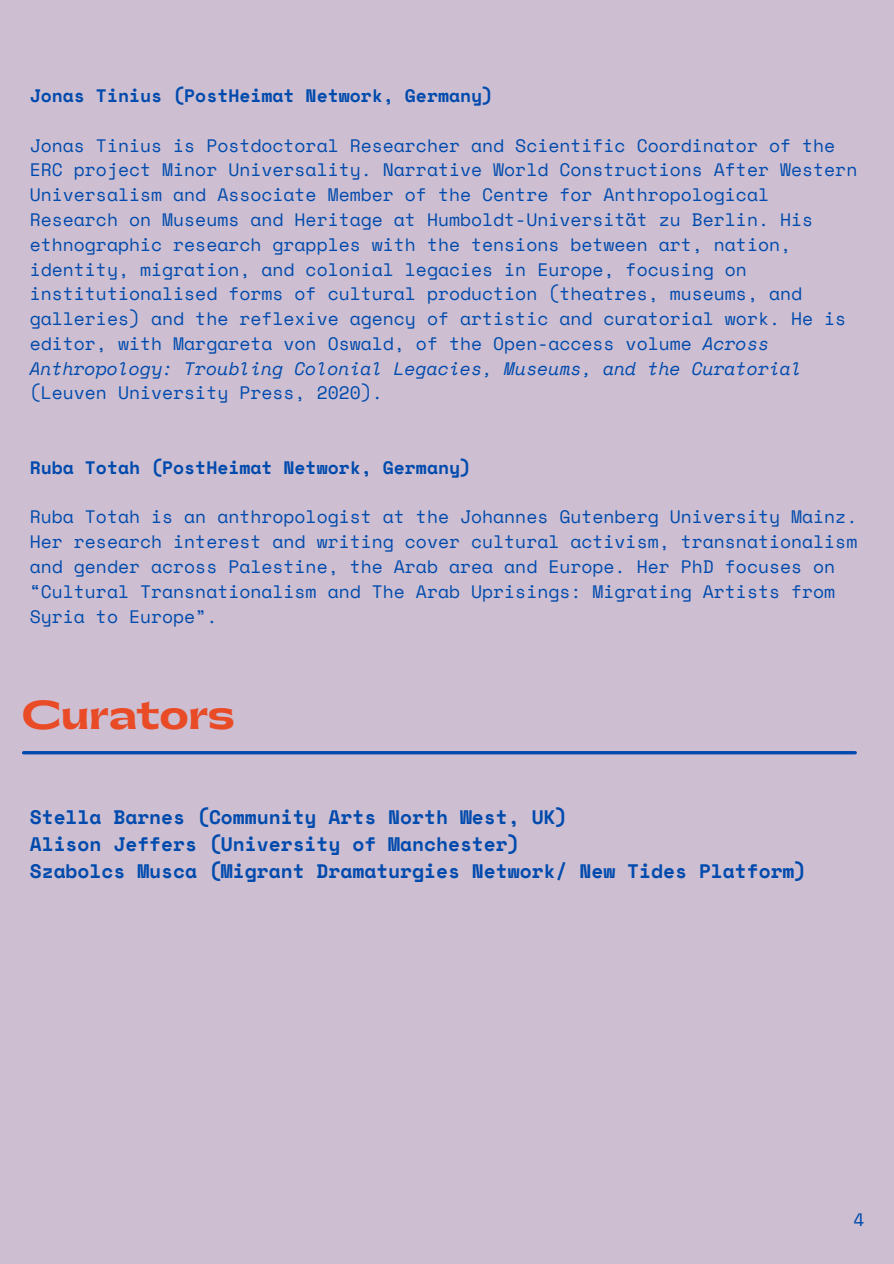
<style>
.page{position:relative;width:894px;height:1264px;background:#fff}
.page>*{position:absolute;margin:0;border:0;box-sizing:border-box;transform-origin:0 0}
.t1{font:800 37.5px "Gatwick";color:#e94b27}
.t2{font:700 19.5px "Space Mono";color:#004aad}
.t3{font:18px/24.8px "Space Mono";color:#004aad}
.t4{font:700 18px "Space Mono";color:#004aad}
.s1{font-style:italic}
</style>
<div class="page">
<div style="left:0;top:0;width:893px;height:1263px;background:#cdbfd1"></div>
<hr style="left:24px;top:751px;width:831px;height:3px;background:#004aad">
<p class="t4" style="left:30px;top:82px;width:465px">Jonas Tinius (PostHeimat Network, Germany)</p>
<p class="t3" style="left:30px;top:132px;width:828px">Jonas Tinius is Postdoctoral Researcher and Scientific Coordinator of the ERC project Minor Universality. Narrative World Constructions After Western Universalism and Associate Member of the Centre for Anthropological Research on Museums and Heritage at Humboldt-Universität zu Berlin. His ethnographic research grapples with the tensions between art, nation, identity, migration, and colonial legacies in Europe, focusing on institutionalised forms of cultural production (theatres, museums, and galleries) and the reflexive agency of artistic and curatorial work. He is editor, with Margareta von Oswald, of the Open-access volume <span class="s1">Across Anthropology: Troubling Colonial Legacies, Museums, and the Curatorial </span>(Leuven University Press, 2020).</p>
<p class="t4" style="left:30px;top:453px;width:443px">Ruba Totah (PostHeimat Network, Germany)</p>
<p class="t3" style="left:30px;top:504px;width:828px">Ruba Totah is an anthropologist at the Johannes Gutenberg University Mainz.<br>Her research interest and writing cover cultural activism, transnationalism and gender across Palestine, the Arab area and Europe. Her PhD focuses on “Cultural Transnationalism and The Arab Uprisings: Migrating Artists from Syria to Europe”.</p>
<p class="t1" style="left:22px;top:696px;width:214px">Curators</p>
<p class="t2" style="left:30px;top:802px;width:539px">Stella Barnes (Community Arts North West, UK)</p>
<p class="t2" style="left:30px;top:829px;width:491px">Alison Jeffers (University of Manchester)</p>
<p class="t2" style="left:30px;top:856px;width:778px">Szabolcs Musca (Migrant Dramaturgies Network/ New Tides Platform)</p>
<p class="t3" style="left:853px;top:1207px;width:13px">4</p>
</div>
